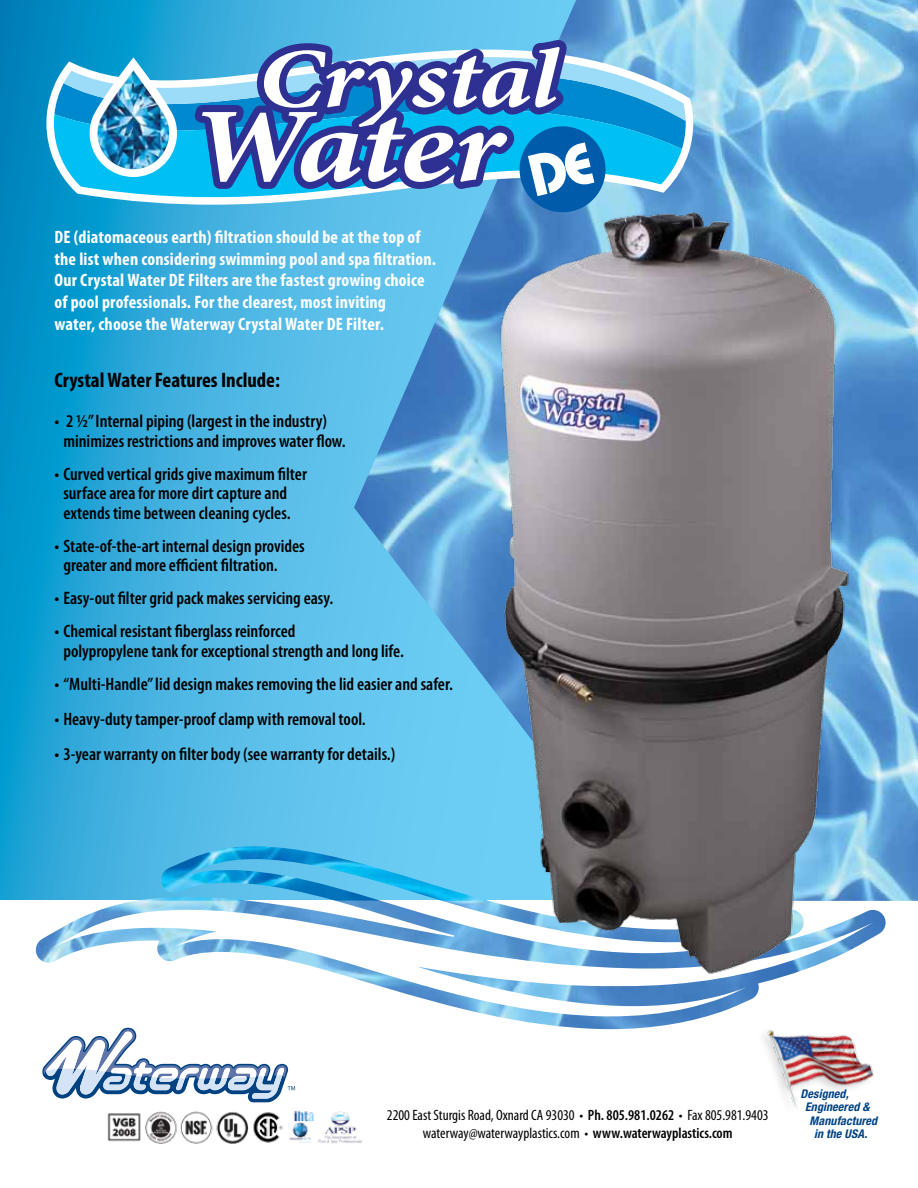
<style>
.page{position:relative;width:918px;height:1188px;background:#fff}
.page>*{position:absolute;margin:0;border:0;box-sizing:border-box;transform-origin:0 0}
.t1{font:700 condensed 21px "Myriad Pro";color:#000}
.t2{font:600 condensed 18px/19.5px "Myriad Pro";color:#000}
.t3{font:700 condensed 18px/21.6px "Myriad Pro";letter-spacing:.01em;color:#fff}
.t4{font:condensed 15px/18px "Myriad Pro";color:#000;text-align:center}
.t5{font:italic 700 condensed 12px "Helvetica Neue";letter-spacing:.01em;color:#004282}
.s1{font-weight:600}
</style>
<div class="page">
<svg style="left:0;top:0;width:354px;height:899px;background:#3dafde"></svg>
<img style="left:76px;top:901px;width:310px;height:52px">
<img style="left:135px;top:846px;width:219px;height:55px">
<img style="left:354px;top:0;width:564px;height:901px">
<img style="left:386px;top:156px;width:532px;height:874px">
<svg style="left:46px;top:50px;width:647px;height:155px"></svg>
<svg style="left:54px;top:52px;width:628px;height:175px;background:#46b2dc"></svg>
<svg style="left:64px;top:0;width:622px;height:158px;background:#46b3e1"></svg>
<svg style="left:195px;top:40px;width:372px;height:149px;background:#48addf"></svg>
<img style="left:90px;top:57px;width:87px;height:120px">
<svg style="left:202px;top:47px;width:408px;height:170px"></svg>
<img style="left:789px;top:923px;width:82px;height:1px">
<img style="left:107px;top:1110px;width:256px;height:34px">
<svg style="left:42px;top:1028px;width:253px;height:75px"></svg>
<div style="left:756px;top:1027px;width:119px;height:92px;background:#fff"></div>
<img style="left:760px;top:1001px;width:126px;height:107px">
<p class="t3" style="left:54px;top:227px;width:383px">DE (diatomaceous earth) filtration should be at the top of the list when considering swimming pool and spa filtration.<br>Our Crystal Water DE Filters are the fastest growing choice of pool professionals. For the clearest, most inviting<br>water, choose the Waterway Crystal Water DE Filter.</p>
<p class="t1" style="left:54px;top:368px;width:227px">Crystal Water Features Include:</p>
<p class="t2" style="left:63px;top:412px;width:284px;text-indent:-9px">• 2 ½”Internal piping (largest in the industry) minimizes restrictions and improves water flow.</p>
<p class="t2" style="left:54px;top:464px;width:254px;text-align:center">• Curved vertical grids give maximum filter surface area for more dirt capture and extends time between cleaning cycles.</p>
<p class="t2" style="left:63px;top:536px;width:243px;text-indent:-9px">• State-of-the-art internal design provides greater and more efficient filtration.</p>
<p class="t2" style="left:54px;top:589px;width:280px">• Easy-out filter grid pack makes servicing easy.</p>
<p class="t2" style="left:63px;top:622px;width:342px;text-indent:-9px">• Chemical resistant fiberglass reinforced<br>polypropylene tank for exceptional strength and long life.</p>
<p class="t2" style="left:54px;top:674px;width:400px">• “Multi-Handle”lid design makes removing the lid easier and safer.</p>
<p class="t2" style="left:54px;top:709px;width:313px">• Heavy-duty tamper-proof clamp with removal tool.</p>
<p class="t2" style="left:54px;top:744px;width:343px">• 3-year warranty on filter body (see warranty for details.)</p>
<p class="t4" style="left:387px;top:1107px;width:383px">2200 East Sturgis Road, Oxnard CA 93030 • <span class="s1">Ph. 805.981.0262</span> • Fax 805.981.9403 waterway@waterwayplastics.com • <span class="s1">www.waterwayplastics.com</span></p>
<p class="t5" style="left:801px;top:1086px;width:50px">Designed,</p>
<p class="t5" style="left:805px;top:1099px;width:66px">Engineered &amp;</p>
<p class="t5" style="left:810px;top:1113px;width:69px">Manufactured</p>
<p class="t5" style="left:814px;top:1126px;width:55px">in the USA.</p>
</div>
